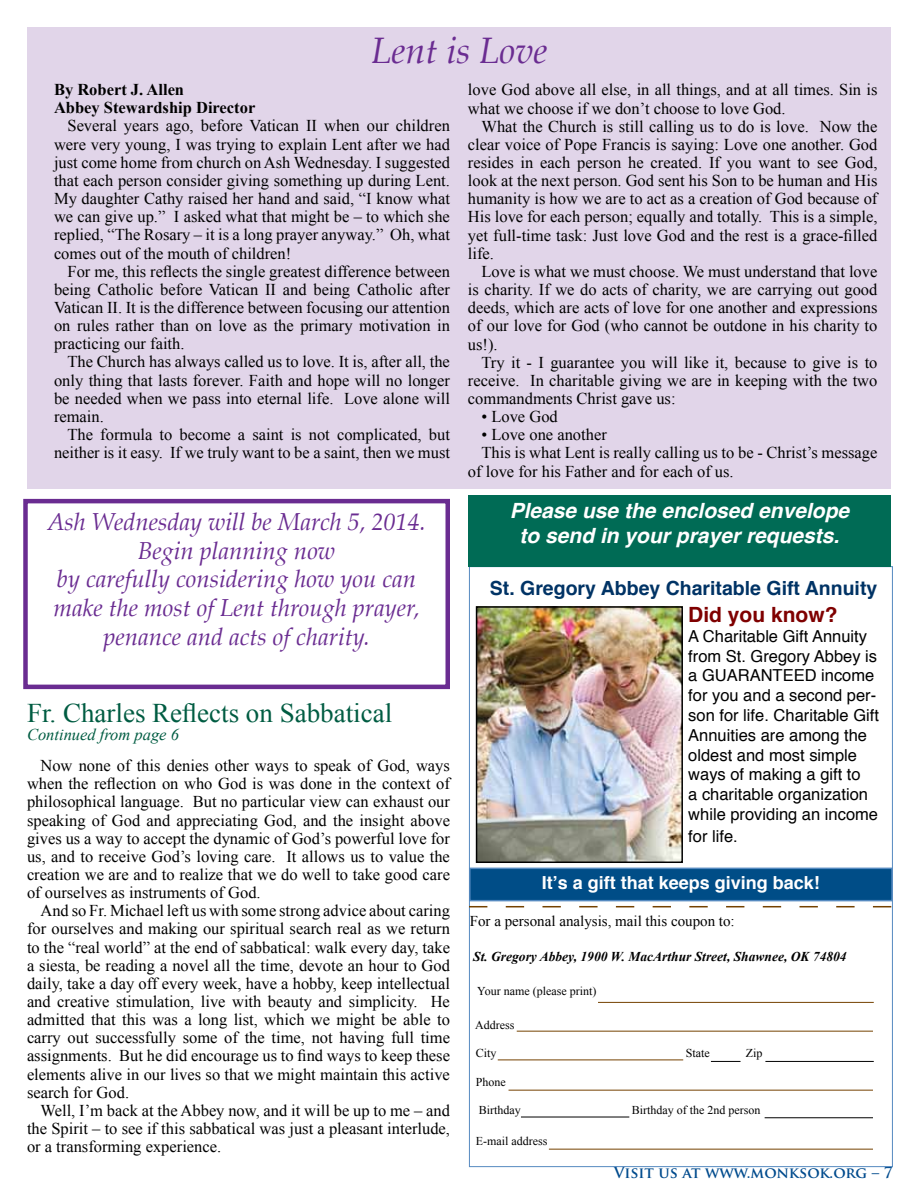
<style>
.page{position:relative;width:918px;height:1188px;background:#fff}
.page>*{position:absolute;margin:0;border:0;box-sizing:border-box;transform-origin:0 0}
.t1{font:italic 36px "Palatino";color:#6a2c91}
.t2{font:27px "Times New Roman";color:#005c42}
.t3{font:italic 24px/28.8px "Palatino";color:#6a2c91;text-align:center}
.t4{font:italic 700 21px/25.2px "Helvetica";color:#fff;text-align:center}
.t5{font:700 21px "Helvetica";color:#7f0000}
.t6{font:700 19.5px "Helvetica";color:#003365}
.t7{font:700 18px "Helvetica";color:#fff}
.t8{font:16.5px/18.1px "Times New Roman";color:#000;text-align:justify}
.t9{font:16.5px/19.8px "Helvetica";color:#000}
.t10{font:700 16.5px/18.1px "Times New Roman";color:#000}
.t11{font:italic 16.5px "Times New Roman";color:#005c42}
.t12{font:15px "Times New Roman";color:#000}
.t13{font:700 15px "Trajan Pro";color:#004b8d}
.t14{font:italic 700 13.5px "Times New Roman";color:#000}
.t15{font:12px "Times New Roman";color:#000}
</style>
<div class="page">
<div style="left:28px;top:27px;width:863px;height:461px;background:#e1d5e9"></div>
<img style="left:479px;top:609px;width:201px;height:251px">
<div style="left:476px;top:606px;width:207px;height:257px;border:2px solid #000"></div>
<svg style="left:469px;top:906px;width:422px;height:1px"></svg>
<div style="left:470px;top:868px;width:422px;height:33px;background:#004d87"></div>
<div style="left:469px;top:868px;width:424px;height:33px;border:2px solid #568ac0"></div>
<hr style="left:598px;top:1002px;width:276px;height:1px;background:#754200">
<hr style="left:517px;top:1031px;width:356px;height:1px;background:#754200">
<hr style="left:498px;top:1060px;width:185px;height:1px;background:#754200">
<hr style="left:509px;top:1090px;width:364px;height:1px;background:#754200">
<hr style="left:521px;top:1117px;width:108px;height:1px;background:#000">
<hr style="left:765px;top:1117px;width:108px;height:1px;background:#000">
<hr style="left:711px;top:1061px;width:30px;height:1px;background:#000">
<hr style="left:765px;top:1061px;width:109px;height:1px;background:#000">
<hr style="left:549px;top:1149px;width:324px;height:1px;background:#754200">
<div style="left:468px;top:495px;width:423px;height:71px;background:#006b55"></div>
<div style="left:23px;top:499px;width:427px;height:190px;border:4px solid #6a2c91"></div>
<h1 class="t1" style="left:371px;top:23px;width:178px">Lent is Love</h1>
<p class="t10" style="left:54px;top:80px;width:203px">By Robert J. Allen<br>Abbey Stewardship Director</p>
<p class="t8" style="left:54px;top:117px;width:398px;text-indent:13px">Several years ago, before Vatican II when our children were very young, I was trying to explain Lent after we had just come home from church on Ash Wednesday. I suggested that each person consider giving something up during Lent.<br>My daughter Cathy raised her hand and said, “I know what we can give up.” I asked what that might be – to which she replied, “The Rosary – it is a long prayer anyway.” Oh, what comes out of the mouth of children!</p>
<p class="t8" style="left:54px;top:262px;width:398px;text-indent:13px">For me, this reflects the single greatest difference between being Catholic before Vatican II and being Catholic after Vatican II. It is the difference between focusing our attention on rules rather than on love as the primary motivation in practicing our faith.</p>
<p class="t8" style="left:54px;top:353px;width:397px;text-indent:13px">The Church has always called us to love. It is, after all, the only thing that lasts forever. Faith and hope will no longer be needed when we pass into eternal life. Love alone will remain.</p>
<p class="t8" style="left:54px;top:425px;width:398px;text-align:right">The formula to become a saint is not complicated, but neither is it easy. If we truly want to be a saint, then we must</p>
<h3 class="t3" style="left:47px;top:508px;width:380px">Ash Wednesday will be March 5, 2014.<br>Begin planning now<br>by carefully considering how you can make the most of Lent through prayer, penance and acts of charity.</h3>
<h2 class="t2" style="left:27px;top:695px;width:367px">Fr. Charles Reflects on Sabbatical</h2>
<p class="t11" style="left:27px;top:723px;width:153px">Continued from page 6</p>
<p class="t8" style="left:27px;top:756px;width:425px;text-indent:13px">Now none of this denies other ways to speak of God, ways when the reflection on who God is was done in the context of philosophical language. But no particular view can exhaust our speaking of God and appreciating God, and the insight above gives us a way to accept the dynamic of God’s powerful love for us, and to receive God’s loving care. It allows us to value the creation we are and to realize that we do well to take good care of ourselves as instruments of God.</p>
<p class="t8" style="left:27px;top:901px;width:425px;text-indent:13px">And so Fr. Michael left us with some strong advice about caring for ourselves and making our spiritual search real as we return to the “real world” at the end of sabbatical: walk every day, take a siesta, be reading a novel all the time, devote an hour to God daily, take a day off every week, have a hobby, keep intellectual and creative stimulation, live with beauty and simplicity. He admitted that this was a long list, which we might be able to carry out successfully some of the time, not having full time assignments. But he did encourage us to find ways to keep these elements alive in our lives so that we might maintain this active search for God.</p>
<p class="t8" style="left:27px;top:1101px;width:425px;text-indent:13px">Well, I’m back at the Abbey now, and it will be up to me – and the Spirit – to see if this sabbatical was just a pleasant interlude, or a transforming experience.</p>
<p class="t8" style="left:468px;top:81px;width:411px">love God above all else, in all things, and at all times. Sin is what we choose if we don’t choose to love God.</p>
<p class="t8" style="left:468px;top:117px;width:411px;text-indent:13px">What the Church is still calling us to do is love. Now the clear voice of Pope Francis is saying: Love one another. God resides in each person he created. If you want to see God, look at the next person. God sent his Son to be human and His humanity is how we are to act as a creation of God because of His love for each person; equally and totally. This is a simple, yet full-time task: Just love God and the rest is a grace-filled life.</p>
<p class="t8" style="left:468px;top:262px;width:411px;text-indent:13px">Love is what we must choose. We must understand that love is charity. If we do acts of charity, we are carrying out good deeds, which are acts of love for one another and expressions of our love for God (who cannot be outdone in his charity to us!).</p>
<p class="t8" style="left:468px;top:353px;width:411px;text-indent:13px">Try it - I guarantee you will like it, because to give is to receive. In charitable giving we are in keeping with the two commandments Christ gave us:</p>
<p class="t8" style="left:481px;top:407px;width:78px">• Love God</p>
<p class="t8" style="left:481px;top:425px;width:127px">• Love one another</p>
<p class="t8" style="left:481px;top:444px;width:397px">This is what Lent is really calling us to be - Christ’s message</p>
<p class="t8" style="left:468px;top:462px;width:267px">of love for his Father and for each of us.</p>
<p class="t4" style="left:510px;top:498px;width:341px">Please use the enclosed envelope to send in your prayer requests.</p>
<p class="t6" style="left:490px;top:573px;width:389px">St. Gregory Abbey Charitable Gift Annuity</p>
<p class="t5" style="left:688px;top:598px;width:151px">Did you know?</p>
<p class="t9" style="left:688px;top:627px;width:192px">A Charitable Gift Annuity from St. Gregory Abbey is a GUARANTEED income for you and a second per&shy;son for life. Charitable Gift<br>Annuities are among the oldest and most simple ways of making a gift to<br>a charitable organization while providing an income</p>
<p class="t9" style="left:688px;top:826px;width:51px">for life.</p>
<p class="t7" style="left:542px;top:868px;width:280px">It’s a gift that keeps giving back!</p>
<p class="t12" style="left:470px;top:911px;width:266px">For a personal analysis, mail this coupon to:</p>
<p class="t14" style="left:473px;top:947px;width:375px">St. Gregory Abbey, 1900 W. MacArthur Street, Shawnee, OK 74804</p>
<p class="t15" style="left:477px;top:983px;width:121px">Your name (please print)</p>
<p class="t15" style="left:475px;top:1017px;width:41px">Address</p>
<p class="t15" style="left:476px;top:1045px;width:22px">City</p>
<p class="t15" style="left:686px;top:1045px;width:25px">State</p>
<p class="t15" style="left:746px;top:1045px;width:18px">Zip</p>
<p class="t15" style="left:476px;top:1074px;width:31px">Phone</p>
<p class="t15" style="left:479px;top:1102px;width:43px">Birthday</p>
<p class="t15" style="left:632px;top:1102px;width:130px">Birthday of the 2nd person</p>
<p class="t15" style="left:476px;top:1133px;width:73px">E-mail address</p>
<p class="t13" style="left:614px;top:1163px;width:280px">Visit us at www.monksok.org – 7</p>
</div>
